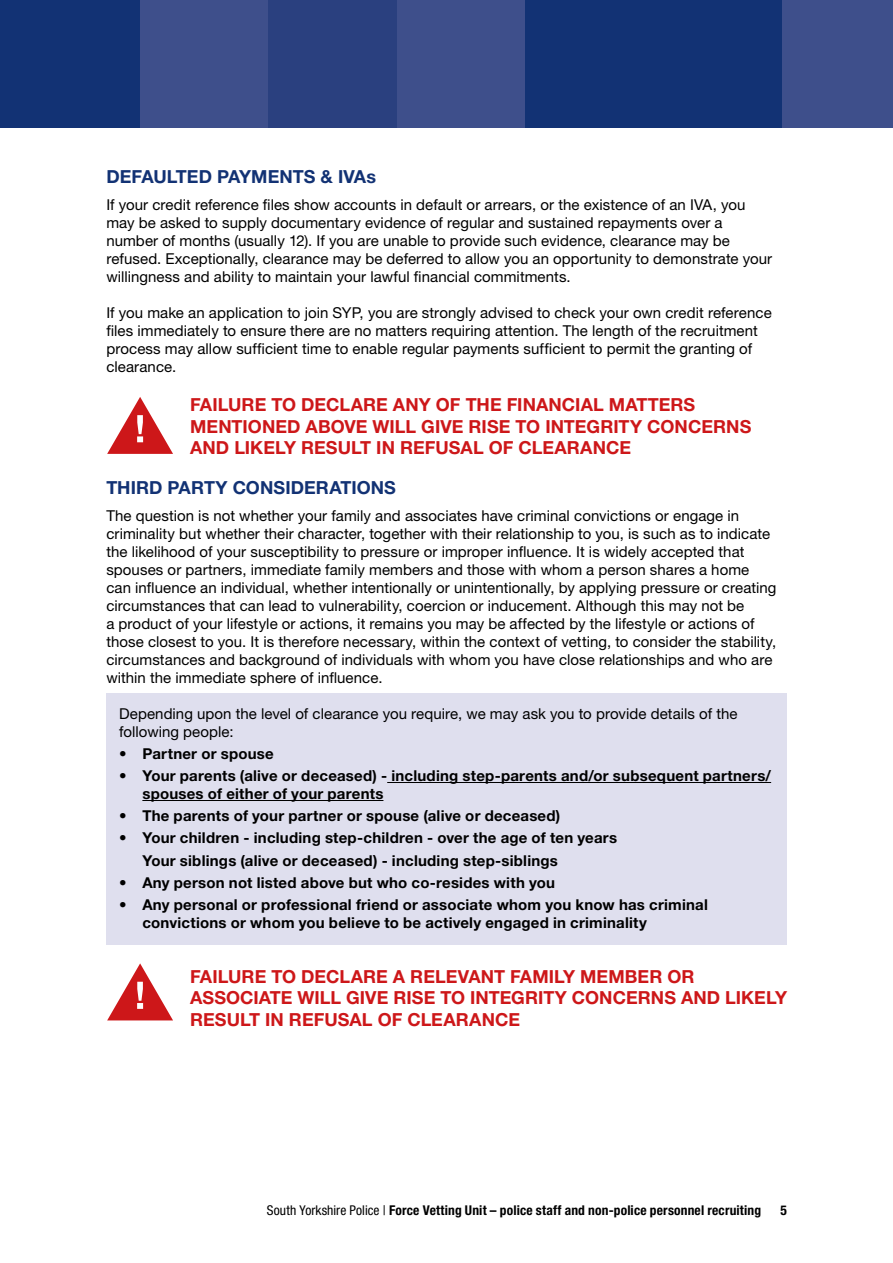
<style>
.page{position:relative;width:893px;height:1263px;background:#fff}
.page>*{position:absolute;margin:0;border:0;box-sizing:border-box;transform-origin:0 0}
.t1{font:700 18px/21.6px "Helvetica Neue LT Std";letter-spacing:.005em;color:#cd1719}
.t2{font:700 18px "Helvetica Neue LT Std";letter-spacing:.005em;color:#123274}
.t3{font:15px/18px "Helvetica Neue LT Std";letter-spacing:.005em;color:#000}
.t4{font:700 15px/18px "Helvetica Neue LT Std";letter-spacing:.015em;color:#000}
.t5{font:700 condensed 13.5px "Helvetica Neue LT Std";letter-spacing:.01em;color:#000}
.s1{font-weight:400}
</style>
<div class="page">
<div style="left:0;top:0;width:140px;height:128px;background:#123274"></div>
<div style="left:140px;top:0;width:128px;height:128px;background:#3e4f8b"></div>
<div style="left:268px;top:0;width:129px;height:128px;background:#2a407f"></div>
<div style="left:397px;top:0;width:128px;height:128px;background:#3e4f8b"></div>
<div style="left:525px;top:0;width:129px;height:128px;background:#123274"></div>
<div style="left:654px;top:0;width:128px;height:128px;background:#123274"></div>
<div style="left:782px;top:0;width:110px;height:128px;background:#3e4f8b"></div>
<div style="left:106px;top:694px;width:681px;height:251px;background:#dfdfee"></div>
<hr style="left:387px;top:782px;width:384px;height:1px;background:#000">
<hr style="left:142px;top:800px;width:241px;height:1px;background:#000">
<svg style="left:107px;top:397px;width:66px;height:57px"></svg>
<svg style="left:107px;top:963px;width:66px;height:57px"></svg>
<p class="t2" style="left:106px;top:170px;width:271px">DEFAULTED PAYMENTS &amp; IVAs</p>
<p class="t3" style="left:106px;top:197px;width:667px">If your credit reference files show accounts in default or arrears, or the existence of an IVA, you may be asked to supply documentary evidence of regular and sustained repayments over a number of months (usually 12). If you are unable to provide such evidence, clearance may be refused. Exceptionally, clearance may be deferred to allow you an opportunity to demonstrate your willingness and ability to maintain your lawful financial commitments.</p>
<p class="t3" style="left:106px;top:305px;width:666px">If you make an application to join SYP, you are strongly advised to check your own credit reference files immediately to ensure there are no matters requiring attention. The length of the recruitment process may allow sufficient time to enable regular payments sufficient to permit the granting of clearance.</p>
<p class="t1" style="left:190px;top:396px;width:563px">FAILURE TO DECLARE ANY OF THE FINANCIAL MATTERS<br>MENTIONED ABOVE WILL GIVE RISE TO INTEGRITY CONCERNS<br>AND LIKELY RESULT IN REFUSAL OF CLEARANCE</p>
<p class="t2" style="left:106px;top:481px;width:291px">THIRD PARTY CONSIDERATIONS</p>
<p class="t3" style="left:106px;top:508px;width:671px">The question is not whether your family and associates have criminal convictions or engage in criminality but whether their character, together with their relationship to you, is such as to indicate the likelihood of your susceptibility to pressure or improper influence. It is widely accepted that spouses or partners, immediate family members and those with whom a person shares a home can influence an individual, whether intentionally or unintentionally, by applying pressure or creating circumstances that can lead to vulnerability, coercion or inducement. Although this may not be<br>a product of your lifestyle or actions, it remains you may be affected by the lifestyle or actions of those closest to you. It is therefore necessary, within the context of vetting, to consider the stability, circumstances and background of individuals with whom you have close relationships and who are within the immediate sphere of influence.</p>
<p class="t3" style="left:119px;top:706px;width:620px">Depending upon the level of clearance you require, we may ask you to provide details of the following people:</p>
<p class="t4" style="left:119px;top:746px;width:156px"><span class="s1">•</span> Partner or spouse</p>
<p class="t4" style="left:142px;top:768px;width:630px;text-indent:-23px">• Your parents (alive or deceased) - including step-parents and/or subsequent partners/ spouses of either of your parents</p>
<p class="t4" style="left:119px;top:808px;width:442px">• The parents of your partner or spouse (alive or deceased)</p>
<p class="t4" style="left:142px;top:828px;width:476px;line-height:22.2px;text-indent:-23px">• Your children - including step-children - over the age of ten years<br>Your siblings (alive or deceased) - including step-siblings</p>
<p class="t4" style="left:119px;top:875px;width:437px">• Any person not listed above but who co-resides with you</p>
<p class="t4" style="left:142px;top:897px;width:567px;text-indent:-23px">• Any personal or professional friend or associate whom you know has criminal convictions or whom you believe to be actively engaged in criminality</p>
<p class="t1" style="left:190px;top:967px;width:598px">FAILURE TO DECLARE A RELEVANT FAMILY MEMBER OR<br>ASSOCIATE WILL GIVE RISE TO INTEGRITY CONCERNS AND LIKELY<br>RESULT IN REFUSAL OF CLEARANCE</p>
<p class="t5" style="left:267px;top:1205px;width:495px"><span class="s1">South Yorkshire Police |</span> Force Vetting Unit – police staff and non-police personnel recruiting</p>
<p class="t5" style="left:780px;top:1205px;width:8px">5</p>
</div>
